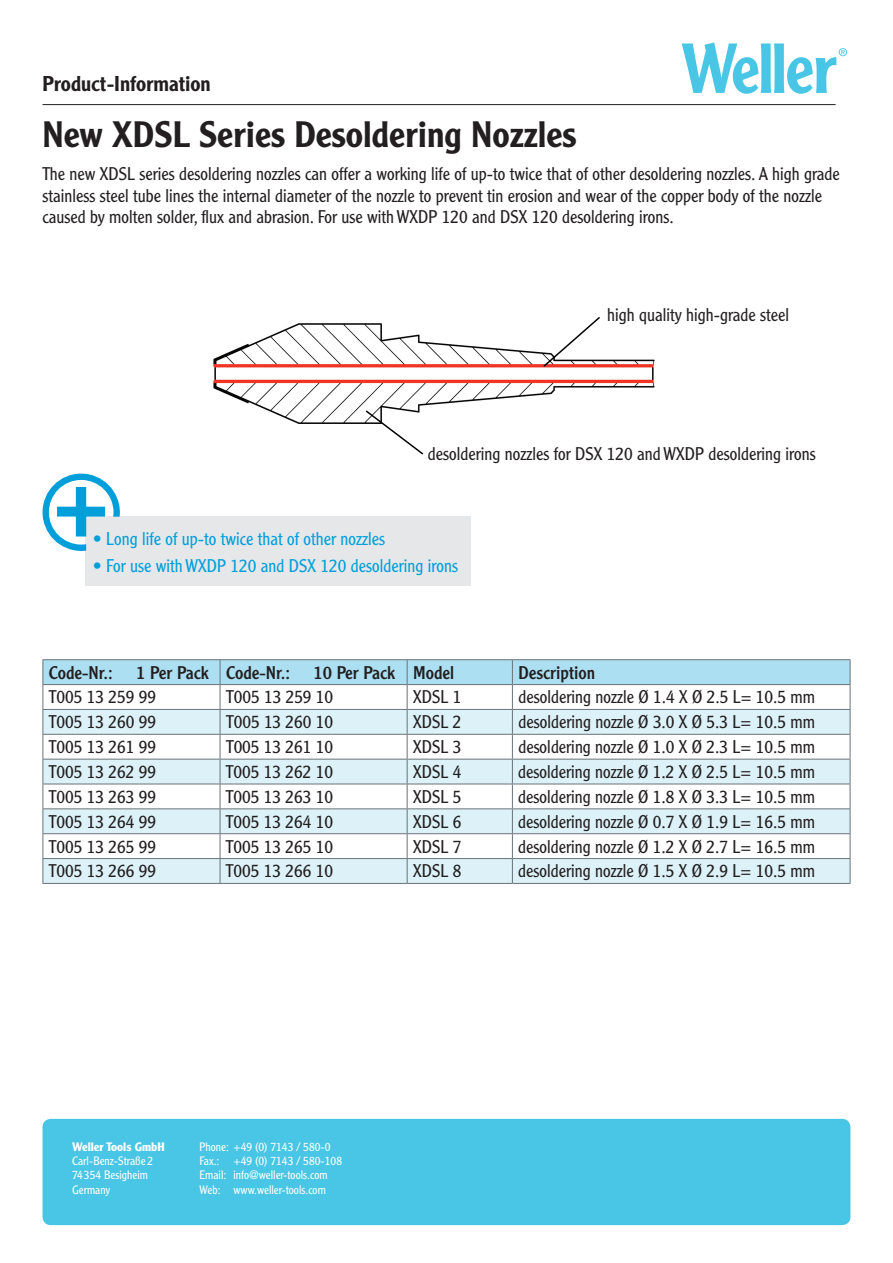
<style>
.page{position:relative;width:893px;height:1263px;background:#fff}
.page>*{position:absolute;margin:0;border:0;box-sizing:border-box;transform-origin:0 0}
.t1{font:500 36px "Clearface Gothic LT Std";color:#231f20}
.t2{font:500 21px "Clearface Gothic LT Std";color:#231f20}
.t3{font:300 18px/21.6px "Clearface Gothic LT Std";color:#231f20}
.t4{font:300 18px "Clearface Gothic LT Std";color:#009fda}
.t5{font:18px "Clearface Gothic LT Std";color:#231f20}
.t6{font:300 12px/14.4px "Clearface Gothic LT Std";color:#fff}
.t7{font:700 12px "Clearface Gothic LT Std";color:#fff}
</style>
<div class="page">
<svg style="left:682px;top:43px;width:165px;height:51px"></svg>
<hr style="left:43px;top:104px;width:793px;height:1px;background:#231f20">
<div style="left:43px;top:1119px;width:807px;height:106px;background:#49c6e5;border-radius:8px"></div>
<hr style="left:43px;top:659px;width:177px;height:1px;background:#697379">
<hr style="left:220px;top:659px;width:187px;height:1px;background:#697379">
<hr style="left:407px;top:659px;width:105px;height:1px;background:#697379">
<hr style="left:512px;top:659px;width:338px;height:1px;background:#697379">
<hr style="left:43px;top:883px;width:177px;height:1px;background:#697379">
<hr style="left:220px;top:883px;width:187px;height:1px;background:#697379">
<hr style="left:407px;top:883px;width:105px;height:1px;background:#697379">
<hr style="left:512px;top:883px;width:338px;height:1px;background:#697379">
<svg style="left:43px;top:660px;width:808px;height:223px"></svg>
<hr style="left:43px;top:833px;width:177px;height:1px;background:#697379">
<hr style="left:220px;top:833px;width:187px;height:1px;background:#697379">
<hr style="left:407px;top:833px;width:105px;height:1px;background:#697379">
<hr style="left:512px;top:833px;width:338px;height:1px;background:#697379">
<div style="left:85px;top:516px;width:386px;height:70px;background:#e6e7e9"></div>
<svg style="left:42px;top:473px;width:78px;height:78px"></svg>
<img style="left:213px;top:323px;width:442px;height:101px">
<svg style="left:542px;top:317px;width:60px;height:51px"></svg>
<svg style="left:364px;top:409px;width:61px;height:46px"></svg>
<p class="t2" style="left:43px;top:71px;width:170px">Product-Information</p>
<h1 class="t1" style="left:43px;top:112px;width:535px">New XDSL Series Desoldering Nozzles</h1>
<p class="t3" style="left:43px;top:163px;width:799px">The new XDSL series desoldering nozzles can offer a working life of up-to twice that of other desoldering nozzles. A high grade stainless steel tube lines the internal diameter of the nozzle to prevent tin erosion and wear of the copper body of the nozzle caused by molten solder, flux and abrasion. For use with WXDP 120 and DSX 120 desoldering irons.</p>
<p class="t3" style="left:607px;top:304px;width:184px">high quality high-grade steel</p>
<p class="t3" style="left:428px;top:443px;width:389px">desoldering nozzles for DSX 120 and WXDP desoldering irons</p>
<p class="t4" style="left:93px;top:527px;width:294px">• Long life of up-to twice that of other nozzles</p>
<p class="t4" style="left:93px;top:554px;width:367px">• For use with WXDP 120 and DSX 120 desoldering irons</p>
<p class="t5" style="left:49px;top:661px;width:65px">Code-Nr.:</p>
<p class="t5" style="left:136px;top:661px;width:155px">1 Per Pack Code-Nr.:</p>
<p class="t5" style="left:313px;top:661px;width:142px">10 Per Pack Model</p>
<p class="t5" style="left:518px;top:661px;width:78px">Description</p>
<p class="t3" style="left:49px;top:686px;width:109px">T005 13 259 99</p>
<p class="t3" style="left:226px;top:686px;width:109px">T005 13 259 10</p>
<p class="t3" style="left:413px;top:686px;width:50px">XDSL 1</p>
<p class="t3" style="left:518px;top:686px;width:298px">desoldering nozzle Ø 1.4 X Ø 2.5 L= 10.5 mm</p>
<p class="t3" style="left:49px;top:711px;width:109px">T005 13 260 99</p>
<p class="t3" style="left:226px;top:711px;width:109px">T005 13 260 10</p>
<p class="t3" style="left:413px;top:711px;width:50px">XDSL 2</p>
<p class="t3" style="left:518px;top:711px;width:298px">desoldering nozzle Ø 3.0 X Ø 5.3 L= 10.5 mm</p>
<p class="t3" style="left:49px;top:736px;width:109px">T005 13 261 99</p>
<p class="t3" style="left:226px;top:736px;width:109px">T005 13 261 10</p>
<p class="t3" style="left:413px;top:736px;width:50px">XDSL 3</p>
<p class="t3" style="left:518px;top:736px;width:298px">desoldering nozzle Ø 1.0 X Ø 2.3 L= 10.5 mm</p>
<p class="t3" style="left:49px;top:761px;width:109px">T005 13 262 99</p>
<p class="t3" style="left:226px;top:761px;width:109px">T005 13 262 10</p>
<p class="t3" style="left:413px;top:761px;width:50px">XDSL 4</p>
<p class="t3" style="left:518px;top:761px;width:298px">desoldering nozzle Ø 1.2 X Ø 2.5 L= 10.5 mm</p>
<p class="t3" style="left:49px;top:786px;width:109px">T005 13 263 99</p>
<p class="t3" style="left:226px;top:786px;width:109px">T005 13 263 10</p>
<p class="t3" style="left:413px;top:786px;width:50px">XDSL 5</p>
<p class="t3" style="left:518px;top:786px;width:298px">desoldering nozzle Ø 1.8 X Ø 3.3 L= 10.5 mm</p>
<p class="t3" style="left:49px;top:811px;width:109px">T005 13 264 99</p>
<p class="t3" style="left:226px;top:811px;width:109px">T005 13 264 10</p>
<p class="t3" style="left:413px;top:811px;width:50px">XDSL 6</p>
<p class="t3" style="left:518px;top:811px;width:298px">desoldering nozzle Ø 0.7 X Ø 1.9 L= 16.5 mm</p>
<p class="t3" style="left:49px;top:835px;width:109px">T005 13 265 99</p>
<p class="t3" style="left:226px;top:835px;width:109px">T005 13 265 10</p>
<p class="t3" style="left:413px;top:835px;width:50px">XDSL 7</p>
<p class="t3" style="left:518px;top:835px;width:298px">desoldering nozzle Ø 1.2 X Ø 2.7 L= 16.5 mm</p>
<p class="t3" style="left:49px;top:860px;width:109px">T005 13 266 99</p>
<p class="t3" style="left:226px;top:860px;width:109px">T005 13 266 10</p>
<p class="t3" style="left:413px;top:860px;width:50px">XDSL 8</p>
<p class="t3" style="left:518px;top:860px;width:298px">desoldering nozzle Ø 1.5 X Ø 2.9 L= 10.5 mm</p>
<p class="t7" style="left:72px;top:1139px;width:94px">Weller Tools GmbH</p>
<p class="t6" style="left:72px;top:1153px;width:83px">Carl-Benz-Straße 2<br>74354 Besigheim<br>Germany</p>
<p class="t6" style="left:199px;top:1139px;width:144px">Phone: +49 (0) 7143 / 580-0<br>Fax.: +49 (0) 7143 / 580-108<br>Email: info@weller-tools.com<br>Web: www.weller-tools.com</p>
</div>
